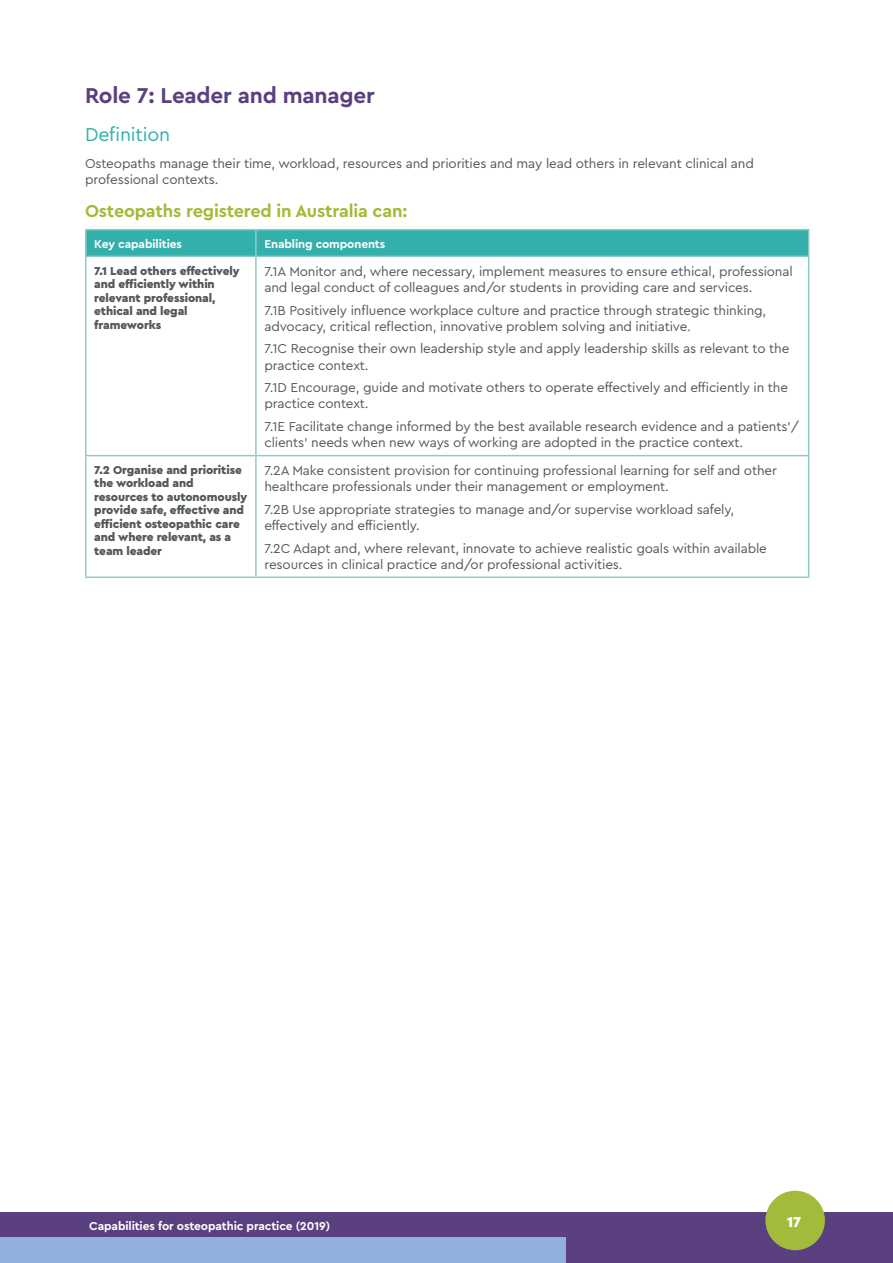
<style>
.page{position:relative;width:893px;height:1263px;background:#fff}
.page>*{position:absolute;margin:0;border:0;box-sizing:border-box;transform-origin:0 0}
.t1{font:700 22.5px "Cera Pro";letter-spacing:-.01em;color:#5b4080}
.t2{font:19.5px "Cera Pro";letter-spacing:-.01em;color:#33b0ab}
.t3{font:700 18px "Cera Pro";letter-spacing:-.01em;color:#a2bb3a}
.t4{font:900 15px "Cera Pro";color:#fff}
.t5{font:13.5px/16.2px "Cera Pro";letter-spacing:-.01em;color:#54585b}
.t6{font:900 12px/13.5px "Cera Pro";letter-spacing:-.01em;color:#54585b}
.t7{font:700 12px "Cera Pro";letter-spacing:-.01em;color:#fff}
</style>
<div class="page">
<div style="left:0;top:1212px;width:893px;height:51px;background:#5b4080"></div>
<div style="left:765px;top:1191px;width:60px;height:59px;background:#a2bb3a;border-radius:50%"></div>
<div style="left:0;top:1237px;width:566px;height:26px;background:#90b1dd"></div>
<hr style="left:85px;top:229px;width:171px;height:1px;background:#90cac7">
<hr style="left:85px;top:230px;width:2px;height:26px;background:#90cac7">
<hr style="left:256px;top:229px;width:553px;height:1px;background:#90cac7">
<svg style="left:86px;top:230px;width:723px;height:26px;background:#36b0ab"></svg>
<hr style="left:85px;top:256px;width:171px;height:1px;background:#90cac7">
<hr style="left:85px;top:257px;width:2px;height:198px;background:#90cac7">
<hr style="left:256px;top:256px;width:553px;height:1px;background:#90cac7">
<hr style="left:255px;top:257px;width:2px;height:198px;background:#90cac7">
<hr style="left:808px;top:257px;width:1px;height:198px;background:#90cac7">
<hr style="left:85px;top:455px;width:171px;height:1px;background:#90cac7">
<hr style="left:85px;top:456px;width:2px;height:120px;background:#90cac7">
<hr style="left:256px;top:455px;width:553px;height:1px;background:#90cac7">
<hr style="left:255px;top:456px;width:2px;height:120px;background:#90cac7">
<hr style="left:808px;top:456px;width:1px;height:120px;background:#90cac7">
<hr style="left:85px;top:576px;width:171px;height:2px;background:#90cac7">
<hr style="left:256px;top:576px;width:553px;height:2px;background:#90cac7">
<h1 class="t1" style="left:85px;top:81px;width:291px">Role 7: Leader and manager</h1>
<h2 class="t2" style="left:85px;top:122px;width:87px">Definition</h2>
<p class="t5" style="left:85px;top:155px;width:670px">Osteopaths manage their time, workload, resources and priorities and may lead others in relevant clinical and professional contexts.</p>
<h3 class="t3" style="left:85px;top:199px;width:324px">Osteopaths registered in Australia can:</h3>
<p class="t7" style="left:94px;top:236px;width:89px">Key capabilities</p>
<p class="t7" style="left:264px;top:236px;width:122px">Enabling components</p>
<p class="t6" style="left:94px;top:263px;width:147px">7.1 Lead others effectively and efficiently within relevant professional, ethical and legal frameworks</p>
<p class="t5" style="left:264px;top:263px;width:530px">7.1A Monitor and, where necessary, implement measures to ensure ethical, professional and legal conduct of colleagues and/or students in providing care and services.</p>
<p class="t5" style="left:264px;top:301px;width:503px">7.1B Positively influence workplace culture and practice through strategic thinking, advocacy, critical reflection, innovative problem solving and initiative.</p>
<p class="t5" style="left:264px;top:340px;width:526px">7.1C Recognise their own leadership style and apply leadership skills as relevant to the practice context.</p>
<p class="t5" style="left:264px;top:379px;width:525px">7.1D Encourage, guide and motivate others to operate effectively and efficiently in the practice context.</p>
<p class="t5" style="left:264px;top:418px;width:536px">7.1E Facilitate change informed by the best available research evidence and a patients’/ clients’ needs when new ways of working are adopted in the practice context.</p>
<p class="t6" style="left:94px;top:463px;width:154px">7.2 Organise and prioritise the workload and resources to autonomously provide safe, effective and efficient osteopathic care and where relevant, as a team leader</p>
<p class="t5" style="left:264px;top:462px;width:514px">7.2A Make consistent provision for continuing professional learning for self and other healthcare professionals under their management or employment.</p>
<p class="t5" style="left:264px;top:501px;width:472px">7.2B Use appropriate strategies to manage and/or supervise workload safely, effectively and efficiently.</p>
<p class="t5" style="left:264px;top:539px;width:504px">7.2C Adapt and, where relevant, innovate to achieve realistic goals within available resources in clinical practice and/or professional activities.</p>
<p class="t7" style="left:89px;top:1218px;width:242px">Capabilities for osteopathic practice (2019)</p>
<p class="t4" style="left:787px;top:1211px;width:16px">17</p>
</div>
